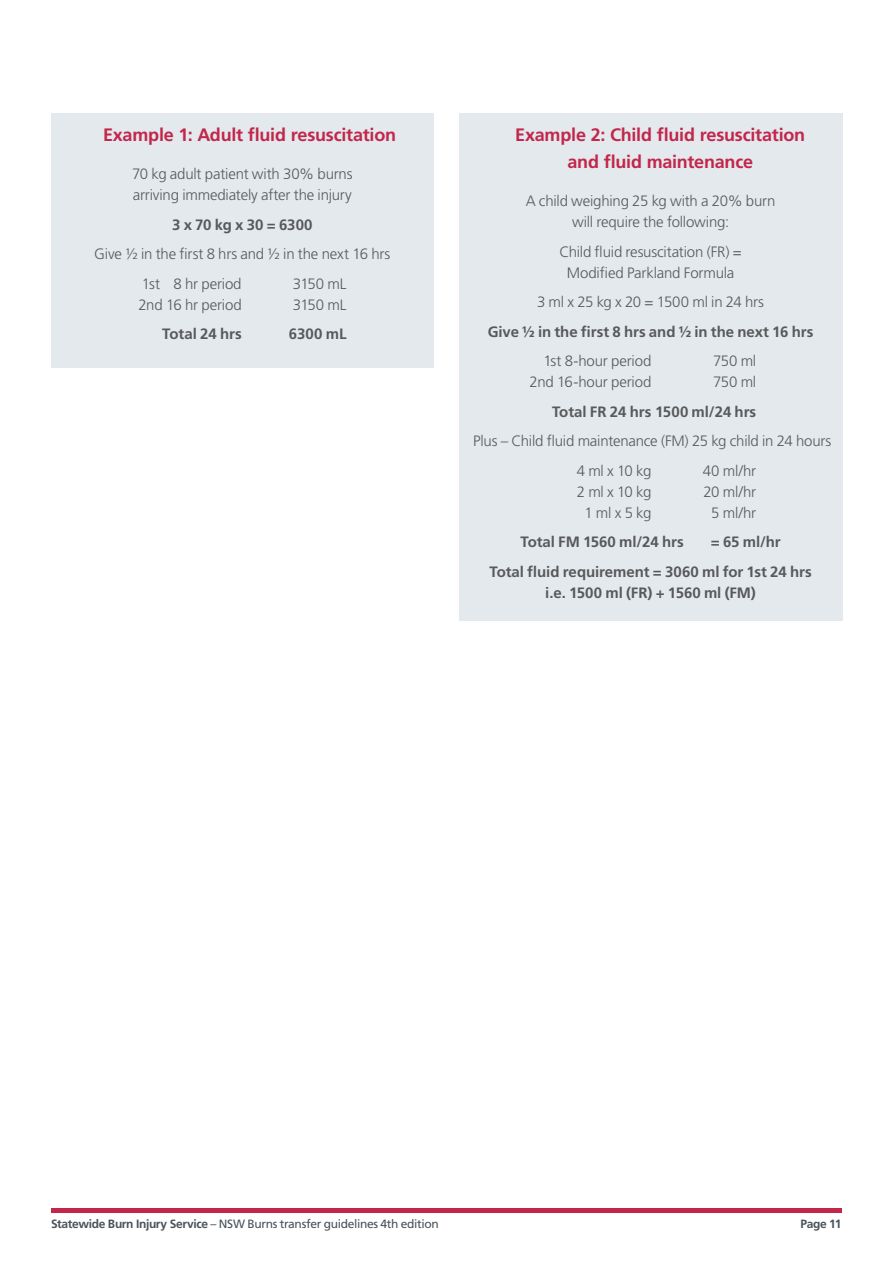
<style>
.page{position:relative;width:893px;height:1263px;background:#fff}
.page>*{position:absolute;margin:0;border:0;box-sizing:border-box;transform-origin:0 0}
.t1{font:700 18px/27px "Frutiger LT Std";letter-spacing:-.015em;color:#c3264b;text-align:center}
.t2{font:300 15px/21px "Frutiger LT Std";letter-spacing:-.015em;color:#58595b}
.t3{font:700 15px/29.5px "Frutiger LT Std";letter-spacing:-.005em;color:#58595b}
.t4{font:12px "Frutiger LT Std";letter-spacing:-.03em;color:#48535b}
.t5{font:700 12px "Frutiger LT Std";letter-spacing:-.03em;color:#48535b}
.s1{font-weight:700}
</style>
<div class="page">
<hr style="left:51px;top:1209px;width:791px;height:4px;background:#c3264b">
<div style="left:51px;top:113px;width:383px;height:255px;background:#e3e9ed"></div>
<div style="left:459px;top:113px;width:384px;height:508px;background:#e3e9ed"></div>
<p class="t1" style="left:103px;top:121px;width:295px">Example 1: Adult fluid resuscitation</p>
<p class="t2" style="left:132px;top:164px;width:222px">70 kg adult patient with 30% burns arriving immediately after the injury</p>
<p class="t3" style="left:172px;top:210px;width:142px">3 x 70 kg x 30 = 6300</p>
<p class="t2" style="left:142px;top:239px;width:250px;line-height:29.5px;text-indent:-48px">Give ½ in the first 8 hrs and ½ in the next 16 hrs<br>1st 8 hr period</p>
<p class="t2" style="left:293px;top:273px;width:55px">3150 mL</p>
<p class="t2" style="left:139px;top:294px;width:105px">2nd 16 hr period</p>
<p class="t2" style="left:293px;top:294px;width:55px">3150 mL</p>
<p class="t3" style="left:162px;top:319px;width:81px">Total 24 hrs</p>
<p class="t3" style="left:289px;top:319px;width:59px">6300 mL</p>
<p class="t1" style="left:515px;top:121px;width:291px">Example 2: Child fluid resuscitation and fluid maintenance</p>
<p class="t2" style="left:526px;top:191px;width:251px;text-align:center">A child weighing 25 kg with a 20% burn will require the following:</p>
<p class="t2" style="left:559px;top:241px;width:184px;text-align:center">Child fluid resuscitation (FR) =<br>Modified Parkland Formula</p>
<p class="t2" style="left:537px;top:292px;width:229px">3 ml x 25 kg x 20 = 1500 ml in 24 hrs</p>
<p class="t3" style="left:488px;top:317px;width:327px">Give ½ in the first 8 hrs and ½ in the next 16 hrs</p>
<p class="t2" style="left:543px;top:351px;width:110px">1st 8-hour period</p>
<p class="t2" style="left:713px;top:351px;width:45px">750 ml</p>
<p class="t2" style="left:530px;top:372px;width:123px">2nd 16-hour period</p>
<p class="t2" style="left:713px;top:372px;width:45px">750 ml</p>
<p class="t3" style="left:552px;top:397px;width:206px">Total FR 24 hrs 1500 ml/24 hrs</p>
<p class="t2" style="left:577px;top:426px;width:256px;line-height:29.5px;text-indent:-104px">Plus – Child fluid maintenance (FM) 25 kg child in 24 hours<br>4 ml x 10 kg</p>
<p class="t2" style="left:703px;top:460px;width:55px">40 ml/hr</p>
<p class="t2" style="left:577px;top:481px;width:76px">2 ml x 10 kg</p>
<p class="t2" style="left:703px;top:481px;width:54px">20 ml/hr</p>
<p class="t2" style="left:584px;top:502px;width:69px">1 ml x 5 kg</p>
<p class="t2" style="left:711px;top:502px;width:46px">5 ml/hr</p>
<p class="t3" style="left:520px;top:527px;width:165px">Total FM 1560 ml/24 hrs</p>
<p class="t3" style="left:489px;top:527px;width:324px;text-indent:221px">= 65 ml/hr<br>Total fluid requirement = 3060 ml for 1st 24 hrs</p>
<p class="t3" style="left:545px;top:578px;width:212px">i.e. 1500 ml (FR) + 1560 ml (FM)</p>
<p class="t4" style="left:51px;top:1217px;width:389px"><span class="s1">Statewide Burn Injury Service</span> – NSW Burns transfer guidelines 4th edition</p>
<p class="t5" style="left:801px;top:1217px;width:43px">Page 11</p>
</div>
